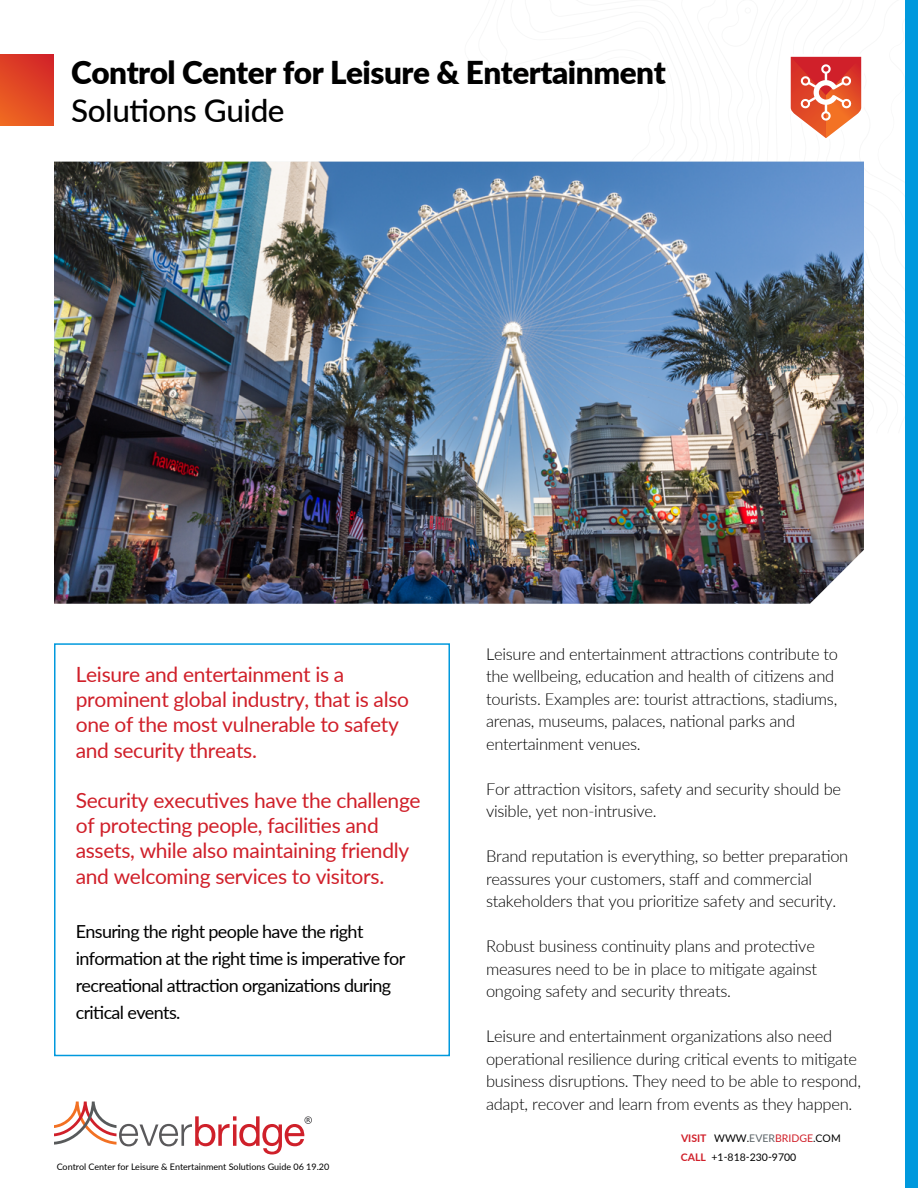
<style>
.page{position:relative;width:918px;height:1188px;background:#fff}
.page>*{position:absolute;margin:0;border:0;box-sizing:border-box;transform-origin:0 0}
.t1{font:900 31.5px "Lato";letter-spacing:-.015em;color:#000}
.t2{font:500 31.5px "Lato";letter-spacing:-.015em;color:#000}
.t3{font:21px/25.2px "Lato";letter-spacing:-.015em;color:#d01f29}
.t4{font:18px/27px "Lato";letter-spacing:-.035em;color:#000}
.t5{font:300 16.5px/22.5px "Lato";letter-spacing:-.015em;color:#000}
.t6{font:10.5px/18.9px "Lato";color:#000101}
.t7{font:9px "Lato";color:#000}
.s1{font-weight:700;color:#d01f29}
.s2{color:#5d6569}
.s3{color:#d01f29}
</style>
<div class="page">
<div style="left:906px;top:0;width:12px;height:1188px;background:#09d"></div>
<div style="left:0;top:54px;width:54px;height:72px;background:linear-gradient(to bottom,#d62d27,#eb5d22)"></div>
<svg style="left:54px;top:1102px;width:258px;height:52px"></svg>
<div style="left:54px;top:643px;width:396px;height:413px;border:2px solid #09d"></div>
<img style="left:54px;top:162px;width:810px;height:442px">
<svg style="left:788px;top:0;width:118px;height:339px"></svg>
<h1 class="t1" style="left:71px;top:49px;width:596px">Control Center for Leisure &amp; Entertainment</h1>
<h1 class="t2" style="left:71px;top:87px;width:215px">Solutions Guide</h1>
<p class="t3" style="left:76px;top:661px;width:335px">Leisure and entertainment is a prominent global industry, that is also one of the most vulnerable to safety and security threats.</p>
<p class="t3" style="left:76px;top:787px;width:346px">Security executives have the challenge of protecting people, facilities and assets, while also maintaining friendly and welcoming services to visitors.</p>
<p class="t4" style="left:76px;top:917px;width:331px">Ensuring the right people have the right information at the right time is imperative for recreational attraction organizations during critical events.</p>
<p class="t7" style="left:57px;top:1160px;width:274px">Control Center for Leisure &amp; Entertainment Solutions Guide 06 19.20</p>
<p class="t5" style="left:486px;top:642px;width:354px">Leisure and entertainment attractions contribute to the wellbeing, education and health of citizens and tourists. Examples are: tourist attractions, stadiums, arenas, museums, palaces, national parks and entertainment venues.</p>
<p class="t5" style="left:486px;top:777px;width:357px">For attraction visitors, safety and security should be visible, yet non-intrusive.</p>
<p class="t5" style="left:486px;top:844px;width:364px">Brand reputation is everything, so better preparation reassures your customers, staff and commercial stakeholders that you prioritize safety and security.</p>
<p class="t5" style="left:486px;top:934px;width:333px">Robust business continuity plans and protective measures need to be in place to mitigate against ongoing safety and security threats.</p>
<p class="t5" style="left:486px;top:1024px;width:376px">Leisure and entertainment organizations also need operational resilience during critical events to mitigate business disruptions. They need to be able to respond, adapt, recover and learn from events as they happen.</p>
<p class="t6" style="left:681px;top:1129px;width:161px"><span class="s1">VISIT</span> WWW.<span class="s2">EVER</span><span class="s3">BRIDGE</span>.COM<br><span class="s1">CALL</span> +1-818-230-9700</p>
</div>
